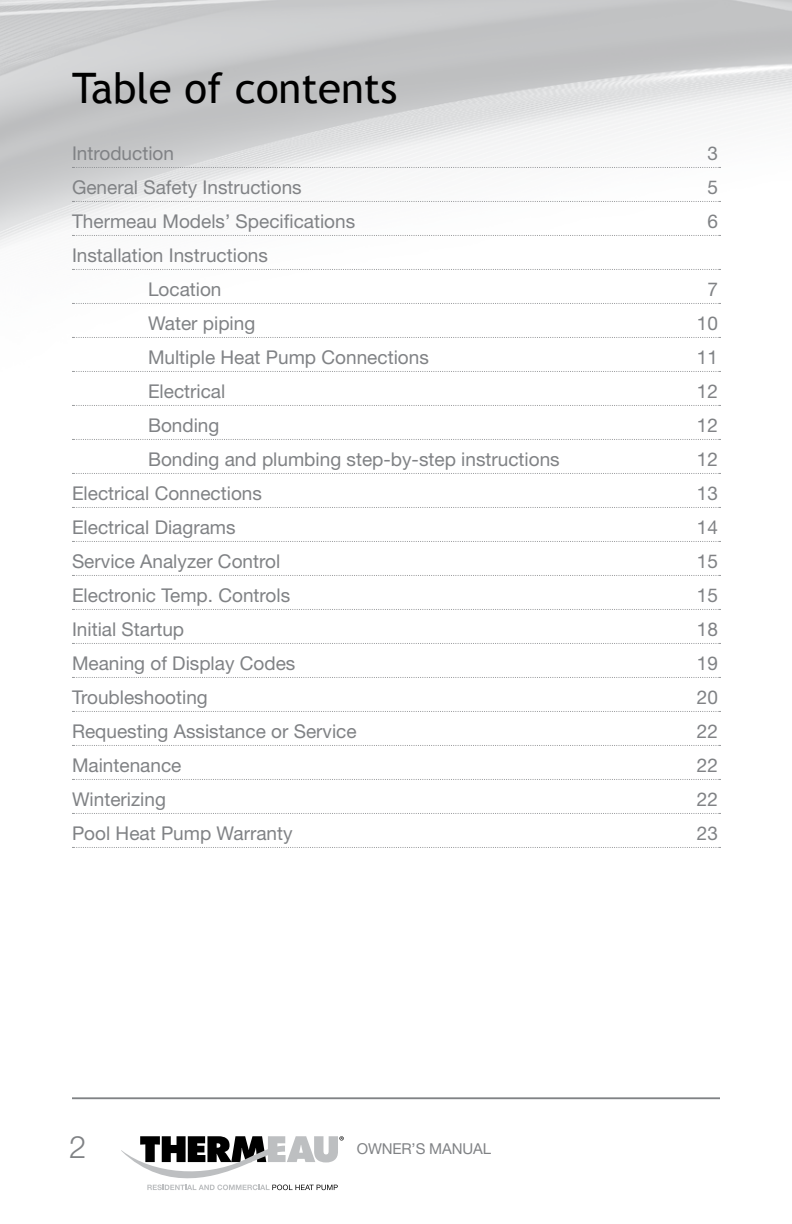
<style>
.page{position:relative;width:792px;height:1224px;background:#fff}
.page>*{position:absolute;margin:0;border:0;box-sizing:border-box;transform-origin:0 0}
.t1{font:42px "Trebuchet MS";color:#000}
.t2{font:300 31px "Helvetica Neue LT Std";color:#808285}
.t3{font:19px/34px "Helvetica Neue";color:#808285}
.t4{font:15px "Helvetica Neue";letter-spacing:-.01em;color:#808285}
</style>
<div class="page">
<svg style="left:121px;top:1136px;width:223px;height:55px"></svg>
<svg style="left:72px;top:167px;width:649px;height:1px"></svg>
<svg style="left:72px;top:201px;width:649px;height:1px"></svg>
<svg style="left:72px;top:235px;width:649px;height:1px"></svg>
<svg style="left:72px;top:269px;width:649px;height:1px"></svg>
<svg style="left:72px;top:303px;width:649px;height:1px"></svg>
<svg style="left:72px;top:337px;width:649px;height:1px"></svg>
<svg style="left:72px;top:371px;width:649px;height:1px"></svg>
<svg style="left:72px;top:405px;width:649px;height:1px"></svg>
<svg style="left:72px;top:439px;width:649px;height:1px"></svg>
<svg style="left:72px;top:473px;width:649px;height:1px"></svg>
<svg style="left:72px;top:507px;width:649px;height:1px"></svg>
<svg style="left:72px;top:541px;width:649px;height:1px"></svg>
<svg style="left:72px;top:575px;width:649px;height:1px"></svg>
<svg style="left:72px;top:609px;width:649px;height:1px"></svg>
<svg style="left:72px;top:643px;width:649px;height:1px"></svg>
<svg style="left:72px;top:677px;width:649px;height:1px"></svg>
<svg style="left:72px;top:711px;width:649px;height:1px"></svg>
<svg style="left:72px;top:745px;width:649px;height:1px"></svg>
<svg style="left:72px;top:779px;width:649px;height:1px"></svg>
<svg style="left:72px;top:813px;width:649px;height:1px"></svg>
<svg style="left:72px;top:847px;width:649px;height:1px"></svg>
<hr style="left:72px;top:1098px;width:648px;height:1px;background:#808285">
<h1 class="t1" style="left:72px;top:63px;width:327px">Table of contents</h1>
<p class="t3" style="left:72px;top:136px;width:104px">Introduction</p>
<p class="t3" style="left:707px;top:136px;width:12px">3</p>
<p class="t3" style="left:72px;top:170px;width:231px">General Safety Instructions</p>
<p class="t3" style="left:707px;top:170px;width:12px">5</p>
<p class="t3" style="left:72px;top:204px;width:285px">Thermeau Models’ Specifications</p>
<p class="t3" style="left:707px;top:204px;width:12px">6</p>
<p class="t3" style="left:148px;top:238px;width:122px;text-indent:-76px">Installation Instructions<br>Location</p>
<p class="t3" style="left:707px;top:272px;width:12px">7</p>
<p class="t3" style="left:148px;top:306px;width:109px">Water piping</p>
<p class="t3" style="left:697px;top:306px;width:23px">10</p>
<p class="t3" style="left:148px;top:340px;width:282px">Multiple Heat Pump Connections</p>
<p class="t3" style="left:697px;top:340px;width:23px">11</p>
<p class="t3" style="left:148px;top:374px;width:79px">Electrical</p>
<p class="t3" style="left:697px;top:374px;width:23px">12</p>
<p class="t3" style="left:148px;top:408px;width:73px">Bonding</p>
<p class="t3" style="left:697px;top:408px;width:23px">12</p>
<p class="t3" style="left:148px;top:442px;width:413px">Bonding and plumbing step-by-step instructions</p>
<p class="t3" style="left:697px;top:442px;width:23px">12</p>
<p class="t3" style="left:72px;top:476px;width:191px">Electrical Connections</p>
<p class="t3" style="left:697px;top:476px;width:23px">13</p>
<p class="t3" style="left:72px;top:510px;width:165px">Electrical Diagrams</p>
<p class="t3" style="left:697px;top:510px;width:23px">14</p>
<p class="t3" style="left:72px;top:544px;width:210px">Service Analyzer Control</p>
<p class="t3" style="left:697px;top:544px;width:23px">15</p>
<p class="t3" style="left:72px;top:578px;width:220px">Electronic Temp. Controls</p>
<p class="t3" style="left:697px;top:578px;width:23px">15</p>
<p class="t3" style="left:72px;top:612px;width:114px">Initial Startup</p>
<p class="t3" style="left:697px;top:612px;width:23px">18</p>
<p class="t3" style="left:72px;top:646px;width:225px">Meaning of Display Codes</p>
<p class="t3" style="left:697px;top:646px;width:23px">19</p>
<p class="t3" style="left:72px;top:680px;width:137px">Troubleshooting</p>
<p class="t3" style="left:697px;top:680px;width:23px">20</p>
<p class="t3" style="left:72px;top:714px;width:286px">Requesting Assistance or Service</p>
<p class="t3" style="left:697px;top:714px;width:23px">22</p>
<p class="t3" style="left:72px;top:748px;width:111px">Maintenance</p>
<p class="t3" style="left:697px;top:748px;width:23px">22</p>
<p class="t3" style="left:72px;top:782px;width:95px">Winterizing</p>
<p class="t3" style="left:697px;top:782px;width:23px">22</p>
<p class="t3" style="left:72px;top:816px;width:222px">Pool Heat Pump Warranty</p>
<p class="t3" style="left:697px;top:816px;width:23px">23</p>
<h2 class="t2" style="left:69px;top:1128px;width:19px">2</h2>
<p class="t4" style="left:357px;top:1140px;width:136px">OWNER’S MANUAL</p>
</div>
